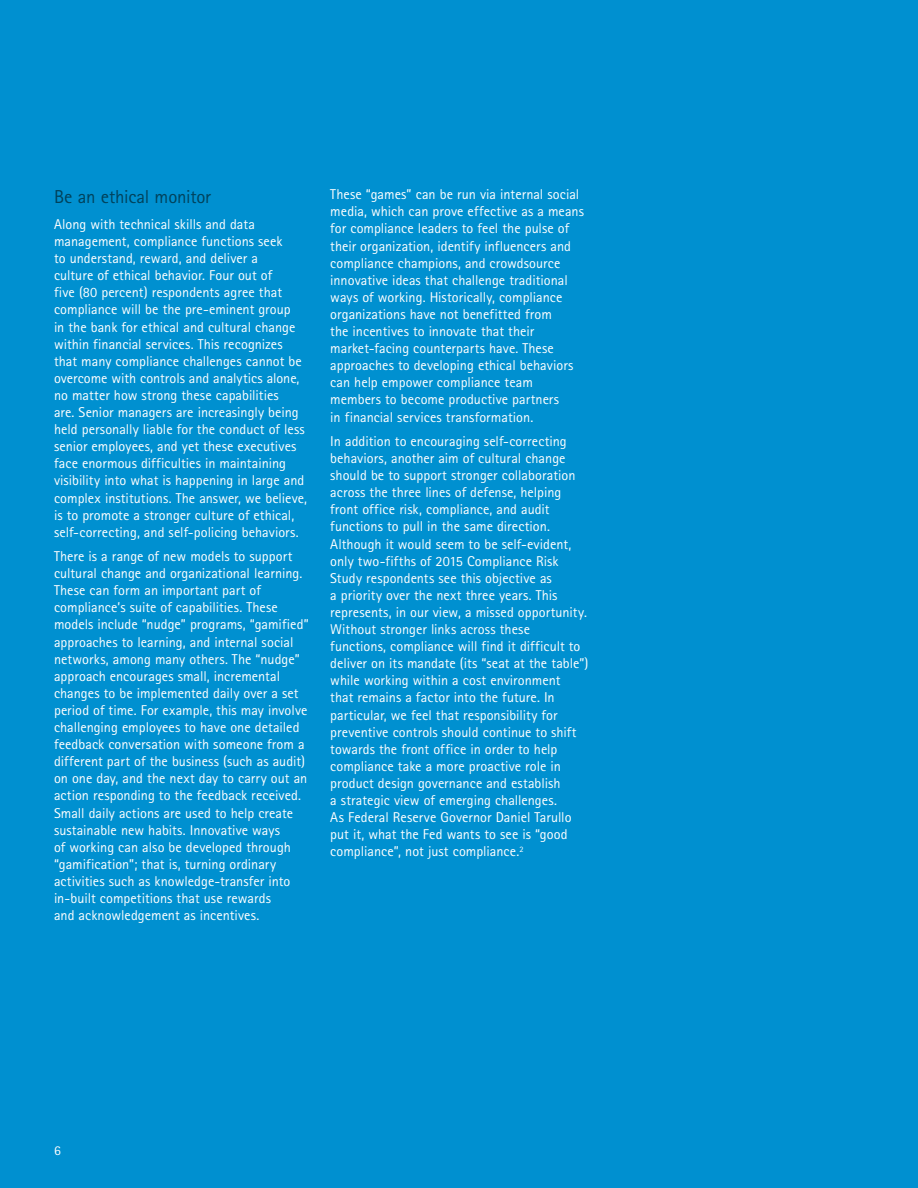
<style>
.page{position:relative;width:918px;height:1188px;background:#0090d0}
.page>*{position:absolute;margin:0;border:0;box-sizing:border-box;transform-origin:0 0}
.t1{font:18.75px "Rotis Sans Seriffor ACN";letter-spacing:-.01em;color:#00425b}
.t2{font:14.25px/17.1px "Rotis Sans Seriffor ACN";color:#fff}
.t3{font:13.5px "Rotis Sans Seriffor ACN";color:#fff}
</style>
<div class="page">
<h1 class="t1" style="left:54px;top:185px;width:159px">Be an ethical monitor</h1>
<p class="t2" style="left:54px;top:216px;width:255px">Along with technical skills and data management, compliance functions seek<br>to understand, reward, and deliver a<br>culture of ethical behavior. Four out of<br>five (80 percent) respondents agree that compliance will be the pre-eminent group<br>in the bank for ethical and cultural change within financial services. This recognizes that many compliance challenges cannot be overcome with controls and analytics alone, no matter how strong these capabilities<br>are. Senior managers are increasingly being held personally liable for the conduct of less senior employees, and yet these executives face enormous difficulties in maintaining visibility into what is happening in large and complex institutions. The answer, we believe, is to promote a stronger culture of ethical, self-correcting, and self-policing behaviors.</p>
<p class="t2" style="left:54px;top:548px;width:256px">There is a range of new models to support cultural change and organizational learning.<br>These can form an important part of compliance’s suite of capabilities. These models include “nudge” programs, “gamified” approaches to learning, and internal social networks, among many others. The “nudge” approach encourages small, incremental changes to be implemented daily over a set period of time. For example, this may involve challenging employees to have one detailed feedback conversation with someone from a different part of the business (such as audit) on one day, and the next day to carry out an action responding to the feedback received.<br>Small daily actions are used to help create sustainable new habits. Innovative ways<br>of working can also be developed through “gamification”; that is, turning ordinary activities such as knowledge-transfer into in-built competitions that use rewards<br>and acknowledgement as incentives.</p>
<p class="t2" style="left:330px;top:186px;width:255px">These “games” can be run via internal social media, which can prove effective as a means for compliance leaders to feel the pulse of their organization, identify influencers and compliance champions, and crowdsource innovative ideas that challenge traditional ways of working. Historically, compliance organizations have not benefitted from<br>the incentives to innovate that their market-facing counterparts have. These approaches to developing ethical behaviors can help empower compliance team members to become productive partners<br>in financial services transformation.</p>
<p class="t2" style="left:330px;top:433px;width:260px">In addition to encouraging self-correcting behaviors, another aim of cultural change should be to support stronger collaboration across the three lines of defense, helping front office risk, compliance, and audit functions to pull in the same direction.<br>Although it would seem to be self-evident, only two-fifths of 2015 Compliance Risk Study respondents see this objective as<br>a priority over the next three years. This represents, in our view, a missed opportunity.<br>Without stronger links across these functions, compliance will find it difficult to deliver on its mandate (its “seat at the table”) while working within a cost environment<br>that remains a factor into the future. In particular, we feel that responsibility for preventive controls should continue to shift towards the front office in order to help compliance take a more proactive role in product design governance and establish<br>a strategic view of emerging challenges.<br>As Federal Reserve Governor Daniel Tarullo put it, what the Fed wants to see is “good compliance”, not just compliance.<sup>2</sup></p>
<p class="t3" style="left:54px;top:1142px;width:8px">6</p>
</div>
